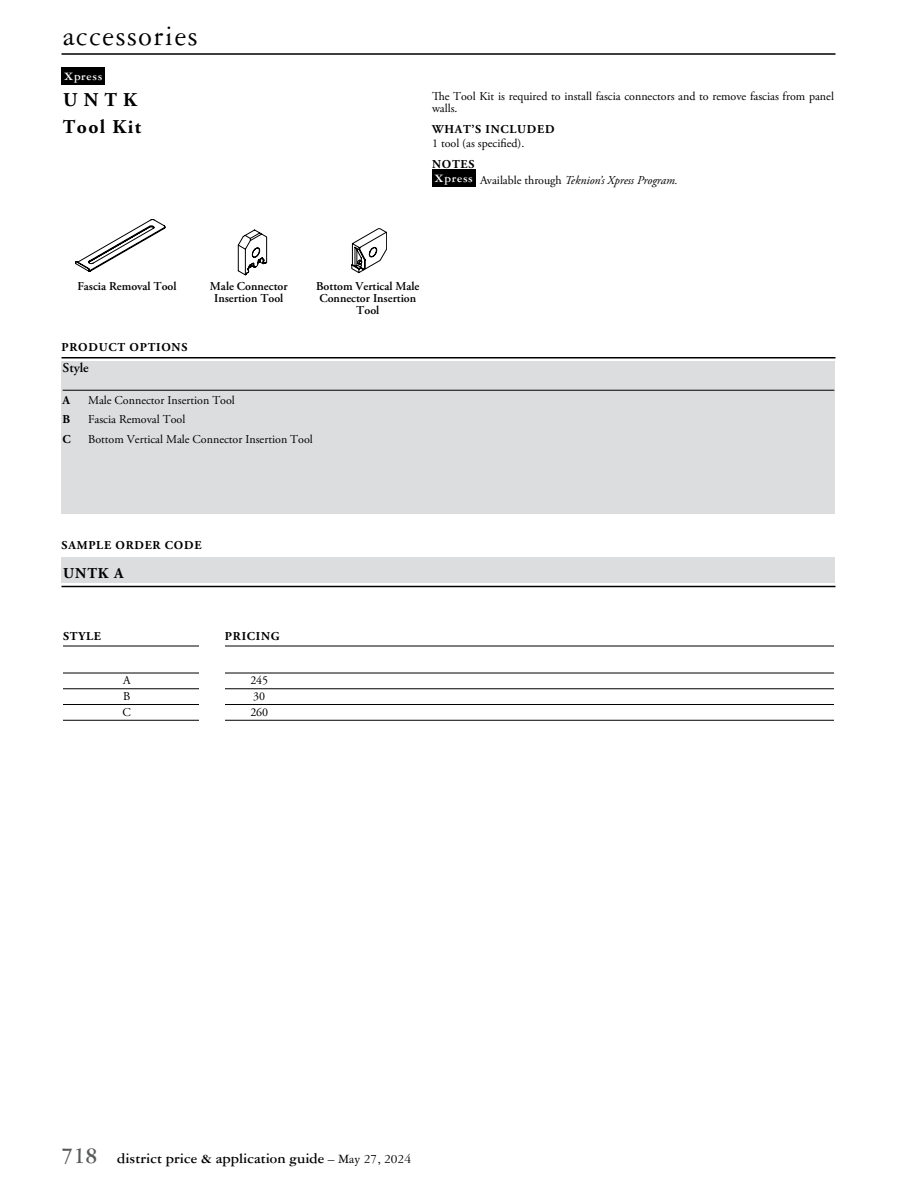
<style>
.page{position:relative;width:918px;height:1188px;background:#fff}
.page>*{position:absolute;margin:0;border:0;box-sizing:border-box;transform-origin:0 0}
.t1{font:30px "Garamond Three";letter-spacing:.05em;color:#000}
.t2{font:700 19.5px/27px "Adobe Garamond Pro";letter-spacing:.07em;color:#000}
.t3{font:700 15px "Garamond Three";color:#000}
.t4{font:700 15px "Adobe Garamond Pro";color:#000}
.t5{font:600 13.5px "Adobe Garamond Pro";color:#000}
.t6{font:12px "Adobe Garamond Pro";color:#000}
.t7{font:600 12px/12px "Adobe Garamond Pro";color:#000;text-align:center}
.t8{font:12px/12px "Adobe Garamond Pro";letter-spacing:-.055em;color:#000}
.t9{font:700 12px "Adobe Garamond Pro";letter-spacing:.065em;color:#000}
.t10{font:italic 12px/16.5px "Adobe Garamond Pro";color:#000}
.t11{font:700 12px "Garamond Three";letter-spacing:.05em;color:#fff}
.s1{font-weight:700;font-style:normal}
.s2{font-style:normal}
.s3{font-size:24px;color:#58595b}
.s4{font-weight:400;font-size:13.5px}
</style>
<div class="page">
<hr style="left:62px;top:53px;width:774px;height:2px;background:#000">
<div style="left:432px;top:170px;width:44px;height:17px;background:#000"></div>
<svg style="left:75px;top:219px;width:91px;height:53px"></svg>
<svg style="left:237px;top:229px;width:31px;height:47px"></svg>
<svg style="left:351px;top:228px;width:36px;height:46px"></svg>
<hr style="left:63px;top:646px;width:771px;height:1px;background:#000">
<hr style="left:63px;top:673px;width:771px;height:1px;background:#000">
<hr style="left:63px;top:689px;width:771px;height:1px;background:#000">
<hr style="left:63px;top:704px;width:771px;height:1px;background:#000">
<hr style="left:63px;top:720px;width:771px;height:1px;background:#000">
<div style="left:200px;top:630px;width:25px;height:219px;background:#fff"></div>
<div style="left:62px;top:362px;width:774px;height:152px;background:#dcddde"></div>
<hr style="left:63px;top:390px;width:771px;height:1px;background:#000">
<hr style="left:62px;top:357px;width:774px;height:1px;background:#000">
<hr style="left:62px;top:586px;width:774px;height:1px;background:#000">
<div style="left:62px;top:557px;width:774px;height:26px;background:#dcddde"></div>
<div style="left:62px;top:68px;width:43px;height:17px;background:#000"></div>
<h1 class="t1" style="left:63px;top:20px;width:136px">accessories</h1>
<p class="t11" style="left:64px;top:70px;width:40px">Xpress</p>
<h2 class="t2" style="left:63px;top:86px;width:80px">UNTK<br>Tool Kit</h2>
<p class="t8" style="left:432px;top:91px;width:403px">The Tool Kit is required to install fascia connectors and to remove fascias from panel walls.</p>
<p class="t9" style="left:432px;top:122px;width:124px">WHAT’S INCLUDED</p>
<p class="t6" style="left:432px;top:136px;width:94px">1 tool (as specified).</p>
<p class="t10" style="left:432px;top:156px;width:247px"><span class="s1">NOTES<br></span><sup>Xpress</sup> <span class="s2">Available through</span> Teknion’s Xpress Program.</p>
<p class="t7" style="left:77px;top:280px;width:101px">Fascia Removal Tool</p>
<p class="t7" style="left:210px;top:280px;width:79px">Male Connector<br>Insertion Tool</p>
<p class="t9" style="left:62px;top:340px;width:127px">PRODUCT OPTIONS</p>
<p class="t7" style="left:316px;top:280px;width:105px">Bottom Vertical Male<br>Connector Insertion<br>Tool</p>
<p class="t5" style="left:63px;top:360px;width:28px">Style</p>
<p class="t9" style="left:63px;top:393px;width:9px">A</p>
<p class="t6" style="left:88px;top:393px;width:148px">Male Connector Insertion Tool</p>
<p class="t9" style="left:63px;top:413px;width:9px">B</p>
<p class="t6" style="left:88px;top:412px;width:99px">Fascia Removal Tool</p>
<p class="t9" style="left:63px;top:432px;width:10px">C</p>
<p class="t6" style="left:88px;top:432px;width:226px">Bottom Vertical Male Connector Insertion Tool</p>
<p class="t9" style="left:62px;top:538px;width:141px">SAMPLE ORDER CODE</p>
<p class="t4" style="left:63px;top:564px;width:62px">UNTK A</p>
<p class="t9" style="left:63px;top:629px;width:39px">STYLE</p>
<p class="t9" style="left:225px;top:629px;width:56px">PRICING</p>
<p class="t6" style="left:123px;top:673px;width:9px">A</p>
<p class="t6" style="left:250px;top:673px;width:19px">245</p>
<p class="t6" style="left:123px;top:689px;width:9px">B</p>
<p class="t6" style="left:253px;top:689px;width:13px">30</p>
<p class="t6" style="left:123px;top:705px;width:10px">C</p>
<p class="t6" style="left:250px;top:705px;width:19px">260</p>
<p class="t3" style="left:62px;top:1150px;width:351px"><span class="s3">718</span> district price &amp; application guide <span class="s4">– May 27, 2024</span></p>
</div>
